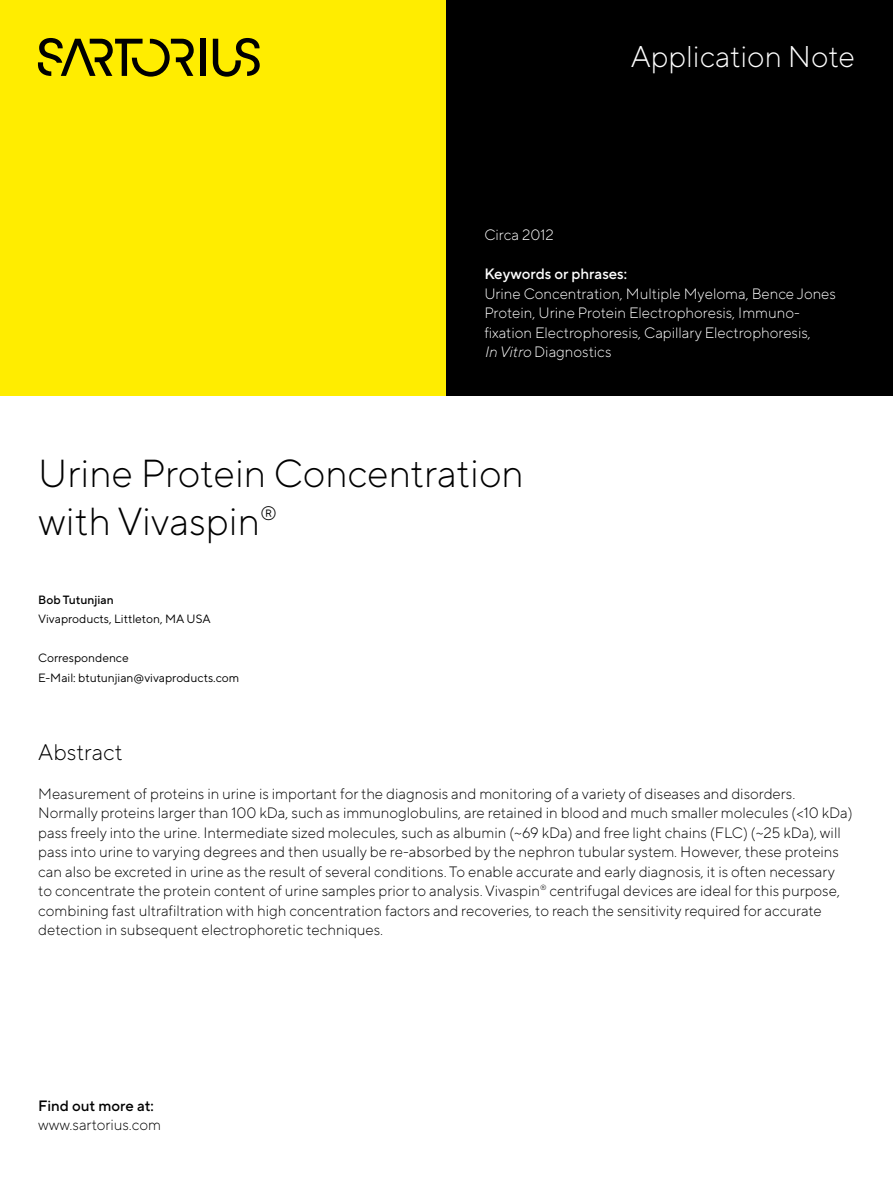
<style>
.page{position:relative;width:893px;height:1191px;background:#fff}
.page>*{position:absolute;margin:0;border:0;box-sizing:border-box;transform-origin:0 0}
.t1{font:300 39px/48.8px "TT Norms Pro";color:#000}
.t2{font:300 30px "TT Norms Pro";color:#fff}
.t3{font:300 22.5px "TT Norms Pro";color:#000}
.t4{font:300 15px/19.5px "TT Norms Pro";color:#000}
.t5{font:300 15px/19.5px "TT Norms Pro";color:#fff}
.t6{font:500 15px "TT Norms Pro";color:#fff}
.t7{font:500 15px "TT Norms Pro";color:#000}
.t8{font:12px/19.5px "TT Norms Pro";color:#000}
.t9{font:500 12px "TT Norms Pro";color:#000}
.s1{font-style:italic}
</style>
<div class="page">
<div style="left:0;top:0;width:446px;height:395px;background:#ffed00"></div>
<div style="left:446px;top:0;width:447px;height:395px;background:#000"></div>
<div style="left:200px;top:39px;width:5px;height:37px;background:#000"></div>
<svg style="left:213px;top:38px;width:47px;height:39px"></svg>
<svg style="left:38px;top:38px;width:156px;height:39px"></svg>
<h2 class="t2" style="left:631px;top:35px;width:226px">Application Note</h2>
<p class="t5" style="left:484px;top:224px;width:71px">Circa 2012</p>
<p class="t6" style="left:484px;top:263px;width:144px">Keywords or phrases:</p>
<p class="t5" style="left:484px;top:283px;width:353px">Urine Concentration, Multiple Myeloma, Bence Jones Protein, Urine Protein Electrophoresis, Immuno&shy;fixation Electrophoresis, Capillary Electrophoresis,<br><span class="s1">In Vitro</span> Diagnostics</p>
<h1 class="t1" style="left:38px;top:445px;width:487px">Urine Protein Concentration with Vivaspin<sup>®</sup></h1>
<p class="t9" style="left:38px;top:590px;width:77px">Bob Tutunjian</p>
<p class="t8" style="left:38px;top:608px;width:174px">Vivaproducts, Littleton, MA USA</p>
<p class="t8" style="left:38px;top:647px;width:202px">Correspondence<br>E-Mail: btutunjian@vivaproducts.com</p>
<h3 class="t3" style="left:38px;top:735px;width:86px">Abstract</h3>
<p class="t4" style="left:38px;top:782px;width:816px">Measurement of proteins in urine is important for the diagnosis and monitoring of a variety of diseases and disorders.<br>Normally proteins larger than 100 kDa, such as immunoglobulins, are retained in blood and much smaller molecules (&lt;10 kDa) pass freely into the urine. Intermediate sized molecules, such as albumin (~69 kDa) and free light chains (FLC) (~25 kDa), will pass into urine to varying degrees and then usually be re-absorbed by the nephron tubular system. However, these proteins can also be excreted in urine as the result of several conditions. To enable accurate and early diagnosis, it is often necessary<br>to concentrate the protein content of urine samples prior to analysis. Vivaspin<sup>®</sup> centrifugal devices are ideal for this purpose, combining fast ultrafiltration with high concentration factors and recoveries, to reach the sensitivity required for accurate detection in subsequent electrophoretic techniques.</p>
<p class="t7" style="left:38px;top:1094px;width:117px">Find out more at:</p>
<p class="t4" style="left:38px;top:1114px;width:124px">www.sartorius.com</p>
</div>
